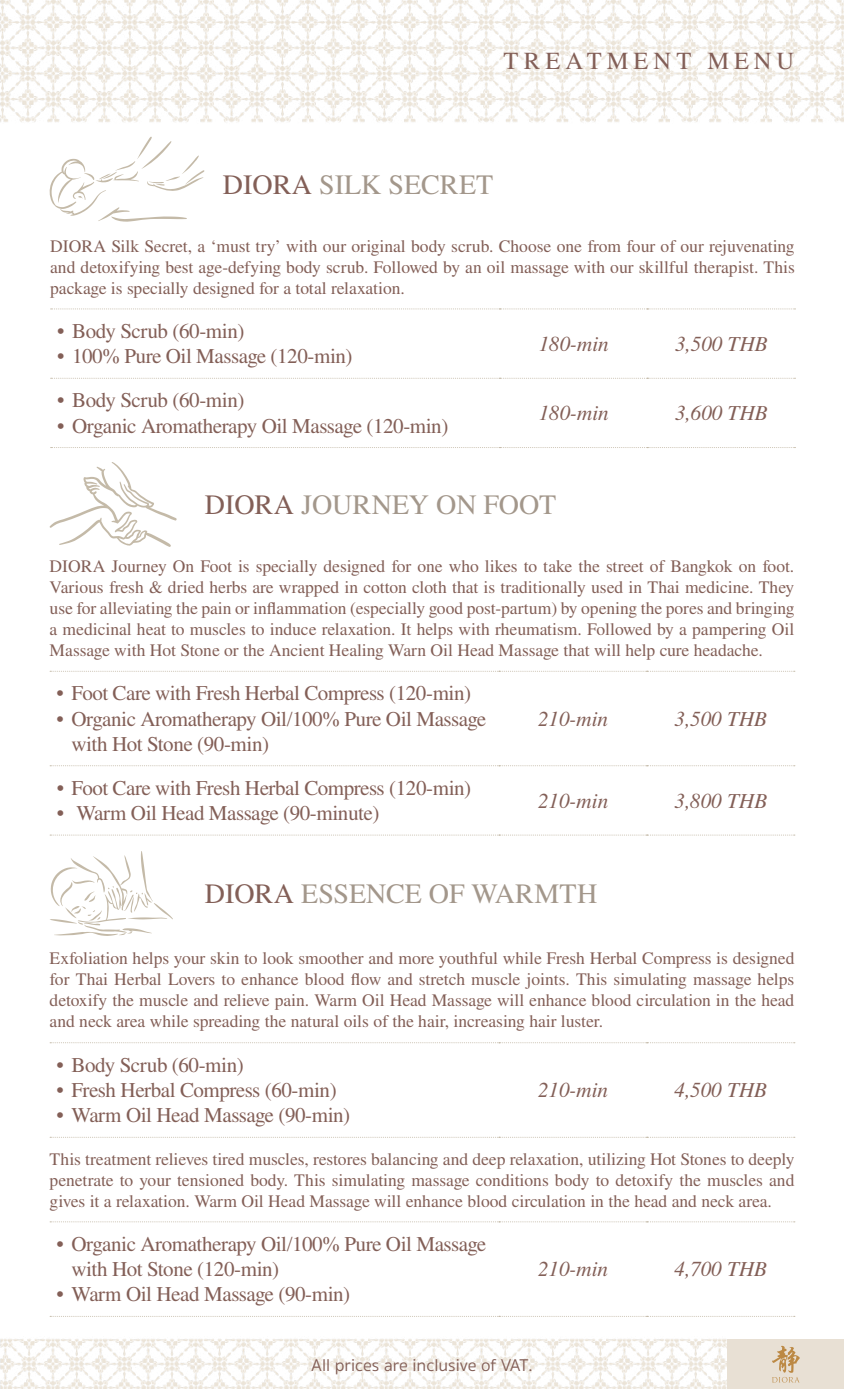
<style>
.page{position:relative;width:844px;height:1389px;background:#fff}
.page>*{position:absolute;margin:0;border:0;box-sizing:border-box;transform-origin:0 0}
.t1{font:28px "Nimbus Rom No 9 L";color:#a3978b}
.t2{font:24.5px "Nimbus Rom No 9 L";color:#835f57}
.t3{font:21px/25.2px "Nimbus Rom No 9 L";letter-spacing:-.02em;color:#835f57}
.t4{font:italic 21px "Nimbus Rom No 9 L";color:#835f57}
.t5{font:17.5px/21px "Nimbus Rom No 9 L";color:#835f57;text-align:justify}
.t6{font:17.5px "Sukhumvit Set Text";color:#835f57}
.s1{color:#835f57}
</style>
<div class="page">
<img style="left:0;top:0;width:843px;height:195px">
<svg style="left:50px;top:671px;width:744px;height:1px"></svg>
<svg style="left:50px;top:765px;width:744px;height:1px"></svg>
<svg style="left:50px;top:835px;width:744px;height:1px"></svg>
<svg style="left:50px;top:1042px;width:744px;height:1px"></svg>
<svg style="left:50px;top:1137px;width:744px;height:1px"></svg>
<svg style="left:51px;top:309px;width:744px;height:1px"></svg>
<svg style="left:51px;top:378px;width:744px;height:1px"></svg>
<svg style="left:51px;top:447px;width:744px;height:1px"></svg>
<svg style="left:50px;top:137px;width:154px;height:85px"></svg>
<svg style="left:50px;top:462px;width:126px;height:85px"></svg>
<svg style="left:50px;top:851px;width:123px;height:85px"></svg>
<img style="left:0;top:1221px;width:796px;height:168px">
<div style="left:727px;top:1339px;width:116px;height:50px;background:#e8e0d4"></div>
<svg style="left:772px;top:1346px;width:27px;height:37px"></svg>
<h2 class="t2" style="left:503px;top:43px;width:292px">TREATMENT MENU</h2>
<h1 class="t1" style="left:223px;top:164px;width:272px"><span class="s1">DIORA</span> SILK SECRET</h1>
<p class="t5" style="left:50px;top:235px;width:746px">DIORA Silk Secret, a ‘must try’ with our original body scrub. Choose one from four of our rejuvenating and detoxifying best age-defying body scrub. Followed by an oil massage with our skillful therapist. This package is specially designed for a total relaxation.</p>
<p class="t3" style="left:57px;top:318px;width:189px">• Body Scrub (60-min)</p>
<p class="t3" style="left:57px;top:343px;width:297px">• 100% Pure Oil Massage (120-min)</p>
<p class="t4" style="left:538px;top:331px;width:71px">180-min</p>
<p class="t4" style="left:674px;top:331px;width:94px">3,500 THB</p>
<p class="t3" style="left:57px;top:387px;width:189px">• Body Scrub (60-min)</p>
<p class="t3" style="left:57px;top:412px;width:392px">• Organic Aromatherapy Oil Massage (120-min)</p>
<p class="t4" style="left:538px;top:400px;width:71px">180-min</p>
<p class="t4" style="left:674px;top:400px;width:94px">3,600 THB</p>
<h1 class="t1" style="left:205px;top:485px;width:353px"><span class="s1">DIORA</span> JOURNEY ON FOOT</h1>
<p class="t5" style="left:50px;top:555px;width:746px">DIORA Journey On Foot is specially designed for one who likes to take the street of Bangkok on foot.<br>Various fresh &amp; dried herbs are wrapped in cotton cloth that is traditionally used in Thai medicine. They use for alleviating the pain or inflammation (especially good post-partum) by opening the pores and bringing a medicinal heat to muscles to induce relaxation. It helps with rheumatism. Followed by a pampering Oil Massage with Hot Stone or the Ancient Healing Warn Oil Head Massage that will help cure headache.</p>
<p class="t3" style="left:57px;top:680px;width:416px">• Foot Care with Fresh Herbal Compress (120-min)</p>
<p class="t3" style="left:71px;top:705px;width:416px;text-indent:-15px">• Organic Aromatherapy Oil/100% Pure Oil Massage with Hot Stone (90-min)</p>
<p class="t4" style="left:537px;top:706px;width:71px">210-min</p>
<p class="t4" style="left:674px;top:706px;width:94px">3,500 THB</p>
<p class="t3" style="left:57px;top:775px;width:416px">• Foot Care with Fresh Herbal Compress (120-min)</p>
<p class="t3" style="left:57px;top:800px;width:324px">• Warm Oil Head Massage (90-minute)</p>
<p class="t4" style="left:537px;top:788px;width:71px">210-min</p>
<p class="t4" style="left:674px;top:788px;width:94px">3,800 THB</p>
<h1 class="t1" style="left:205px;top:874px;width:394px"><span class="s1">DIORA</span> ESSENCE OF WARMTH</h1>
<p class="t5" style="left:50px;top:947px;width:746px">Exfoliation helps your skin to look smoother and more youthful while Fresh Herbal Compress is designed for Thai Herbal Lovers to enhance blood flow and stretch muscle joints. This simulating massage helps detoxify the muscle and relieve pain. Warm Oil Head Massage will enhance blood circulation in the head and neck area while spreading the natural oils of the hair, increasing hair luster.</p>
<p class="t3" style="left:57px;top:1052px;width:188px">• Body Scrub (60-min)</p>
<p class="t3" style="left:57px;top:1077px;width:281px">• Fresh Herbal Compress (60-min)</p>
<p class="t3" style="left:57px;top:1102px;width:295px">• Warm Oil Head Massage (90-min)</p>
<p class="t4" style="left:537px;top:1077px;width:71px">210-min</p>
<p class="t4" style="left:674px;top:1077px;width:94px">4,500 THB</p>
<p class="t5" style="left:50px;top:1148px;width:746px">This treatment relieves tired muscles, restores balancing and deep relaxation, utilizing Hot Stones to deeply penetrate to your tensioned body. This simulating massage conditions body to detoxify the muscles and gives it a relaxation. Warm Oil Head Massage will enhance blood circulation in the head and neck area.</p>
<p class="t3" style="left:71px;top:1231px;width:416px;text-indent:-15px">• Organic Aromatherapy Oil/100% Pure Oil Massage with Hot Stone (120-min)</p>
<p class="t3" style="left:57px;top:1281px;width:295px">• Warm Oil Head Massage (90-min)</p>
<p class="t4" style="left:537px;top:1256px;width:71px">210-min</p>
<p class="t4" style="left:674px;top:1256px;width:94px">4,700 THB</p>
<p class="t6" style="left:311px;top:1354px;width:223px">All prices are inclusive of VAT.</p>
</div>
